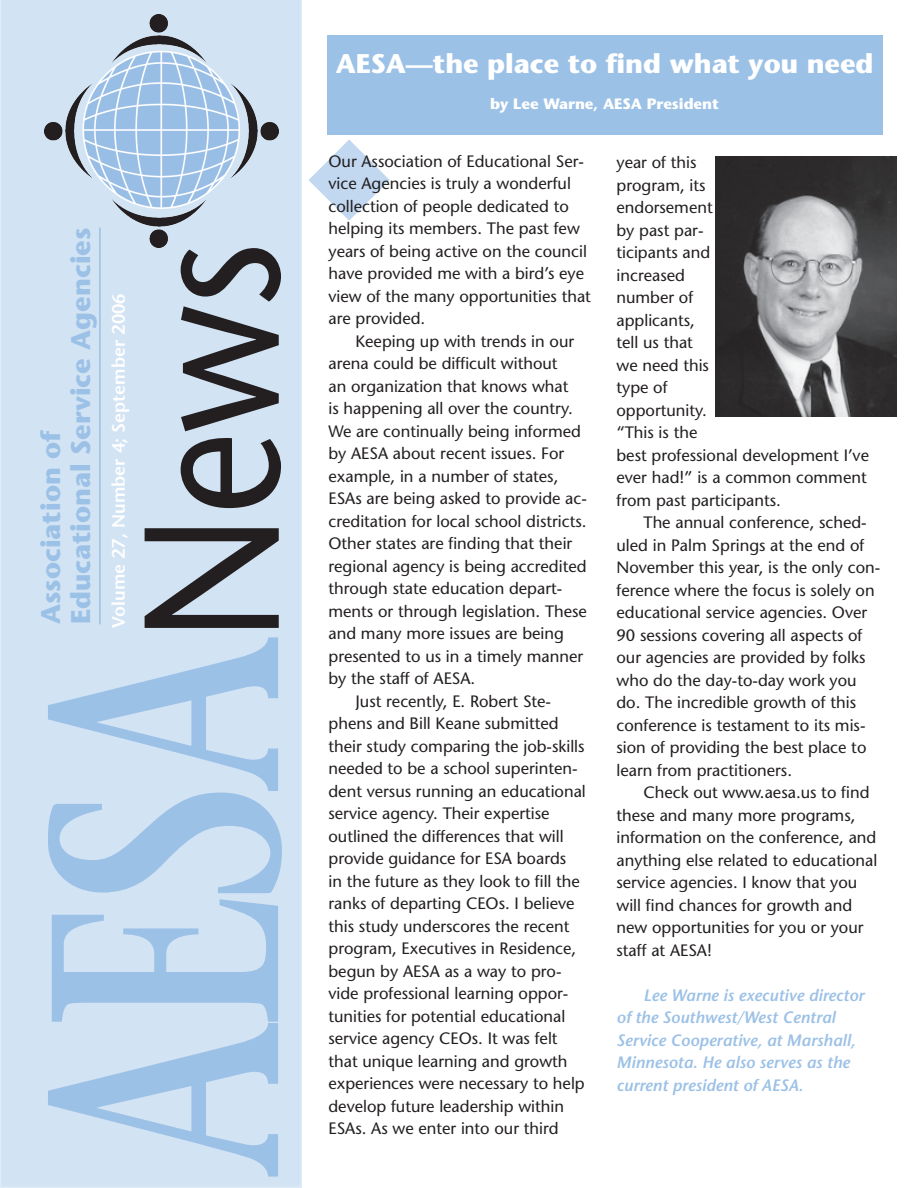
<style>
.page{position:relative;width:918px;height:1188px;background:#fff}
.page>*{position:absolute;margin:0;border:0;box-sizing:border-box;transform-origin:0 0}
.t1{font:600 323.25px "Stone Serif";color:#9cc1e6;scale:.67 1}
.t2{font:700 27px/30px "Stone Sans";color:#9cc1e6}
.t3{font:700 27px "Stone Sans";color:#fff}
.t4{font:600 18px "Stone Sans";color:#fff}
.t5{font:16.5px/22.5px "Stone Sans";color:#231f20}
.t6{font:italic 600 16.5px/22.5px "Stone Sans";color:#9cc1e6}
.t7{font:700 15px "Stone Sans";color:#fff}
.s1{font-family:"Stone Sans";font-weight:400;font-size:191.7px;color:#231f20}
</style>
<div class="page">
<div style="left:0;top:0;width:302px;height:1188px;background:#d2e3f4"></div>
<svg style="left:309px;top:139px;width:81px;height:82px"></svg>
<img style="left:45px;top:15px;width:233px;height:232px">
<hr style="left:99px;top:228px;width:2px;height:396px;background:#9cc1e6">
<div style="left:327px;top:36px;width:555px;height:99px;background:#9cc1e6"></div>
<img style="left:716px;top:156px;width:181px;height:261px">
<h2 class="t2" style="left:36px;top:624px;width:398px;rotate:-90deg">Association of<br>Educational Service Agencies</h2>
<h1 class="t1" style="left:-27px;top:1179px;width:1399px;rotate:-90deg">AESA<span class="s1">News</span></h1>
<p class="t4" style="left:108px;top:628px;width:336px;rotate:-90deg">Volume 27, Number 4; September 2006</p>
<h2 class="t3" style="left:336px;top:48px;width:539px">AESA—the place to find what you need</h2>
<p class="t7" style="left:490px;top:95px;width:231px">by Lee Warne, AESA President</p>
<p class="t5" style="left:328px;top:150px;width:264px">Our Association of Educational Ser&shy;vice Agencies is truly a wonderful collection of people dedicated to helping its members. The past few years of being active on the council have provided me with a bird’s eye view of the many opportunities that are provided.</p>
<p class="t5" style="left:356px;top:330px;width:220px">Keeping up with trends in our</p>
<p class="t5" style="left:328px;top:352px;width:231px">arena could be difficult without</p>
<p class="t5" style="left:328px;top:375px;width:242px">an organization that knows what</p>
<p class="t5" style="left:328px;top:397px;width:246px">is happening all over the country.</p>
<p class="t5" style="left:328px;top:420px;width:254px">We are continually being informed</p>
<p class="t5" style="left:328px;top:442px;width:237px">by AESA about recent issues. For</p>
<p class="t5" style="left:328px;top:465px;width:231px">example, in a number of states,</p>
<p class="t5" style="left:328px;top:487px;width:260px">ESAs are being asked to provide ac-</p>
<p class="t5" style="left:328px;top:510px;width:260px">creditation for local school districts.</p>
<p class="t5" style="left:328px;top:532px;width:245px">Other states are finding that their</p>
<p class="t5" style="left:328px;top:555px;width:260px">regional agency is being accredited</p>
<p class="t5" style="left:328px;top:577px;width:235px">through state education depart-</p>
<p class="t5" style="left:328px;top:600px;width:260px">ments or through legislation. These</p>
<p class="t5" style="left:328px;top:622px;width:237px">and many more issues are being</p>
<p class="t5" style="left:328px;top:645px;width:256px">presented to us in a timely manner</p>
<p class="t5" style="left:328px;top:667px;width:148px">by the staff of AESA.</p>
<p class="t5" style="left:356px;top:690px;width:197px">Just recently, E. Robert Ste-</p>
<p class="t5" style="left:328px;top:712px;width:232px">phens and Bill Keane submitted</p>
<p class="t5" style="left:328px;top:735px;width:258px">their study comparing the job-skills</p>
<p class="t5" style="left:328px;top:757px;width:251px">needed to be a school superinten-</p>
<p class="t5" style="left:328px;top:780px;width:259px">dent versus running an educational</p>
<p class="t5" style="left:328px;top:802px;width:223px">service agency. Their expertise</p>
<p class="t5" style="left:328px;top:825px;width:237px">outlined the differences that will</p>
<p class="t5" style="left:328px;top:847px;width:239px">provide guidance for ESA boards</p>
<p class="t5" style="left:328px;top:870px;width:253px">in the future as they look to fill the</p>
<p class="t5" style="left:328px;top:892px;width:248px">ranks of departing CEOs. I believe</p>
<p class="t5" style="left:328px;top:915px;width:242px">this study underscores the recent</p>
<p class="t5" style="left:328px;top:937px;width:249px">program, Executives in Residence,</p>
<p class="t5" style="left:328px;top:960px;width:235px">begun by AESA as a way to pro-</p>
<p class="t5" style="left:328px;top:982px;width:241px">vide professional learning oppor-</p>
<p class="t5" style="left:328px;top:1005px;width:238px">tunities for potential educational</p>
<p class="t5" style="left:328px;top:1027px;width:231px">service agency CEOs. It was felt</p>
<p class="t5" style="left:328px;top:1050px;width:241px">that unique learning and growth</p>
<p class="t5" style="left:328px;top:1072px;width:258px">experiences were necessary to help</p>
<p class="t5" style="left:328px;top:1095px;width:237px">develop future leadership within</p>
<p class="t5" style="left:328px;top:1117px;width:232px">ESAs. As we enter into our third</p>
<p class="t5" style="left:616px;top:151px;width:254px">year of this<br>program, its<br>endorsement<br>by past par-<br>ticipants and<br>increased<br>number of<br>applicants,<br>tell us that<br>we need this<br>type of<br>opportunity.<br>“This is the<br>best professional development I’ve ever had!” is a common comment from past participants.</p>
<p class="t5" style="left:616px;top:511px;width:265px;text-indent:27px">The annual conference, sched&shy;uled in Palm Springs at the end of November this year, is the only con&shy;ference where the focus is solely on educational service agencies. Over 90 sessions covering all aspects of our agencies are provided by folks who do the day-to-day work you do. The incredible growth of this conference is testament to its mis&shy;sion of providing the best place to learn from practitioners.</p>
<p class="t5" style="left:616px;top:781px;width:262px;text-indent:27px">Check out www.aesa.us to find these and many more programs, information on the conference, and anything else related to educational service agencies. I know that you will find chances for growth and new opportunities for you or your staff at AESA!</p>
<p class="t6" style="left:616px;top:984px;width:249px;text-indent:27px">Lee Warne is executive director of the Southwest/West Central<br>Service Cooperative, at Marshall,<br>Minnesota. He also serves as the current president of AESA.</p>
</div>
